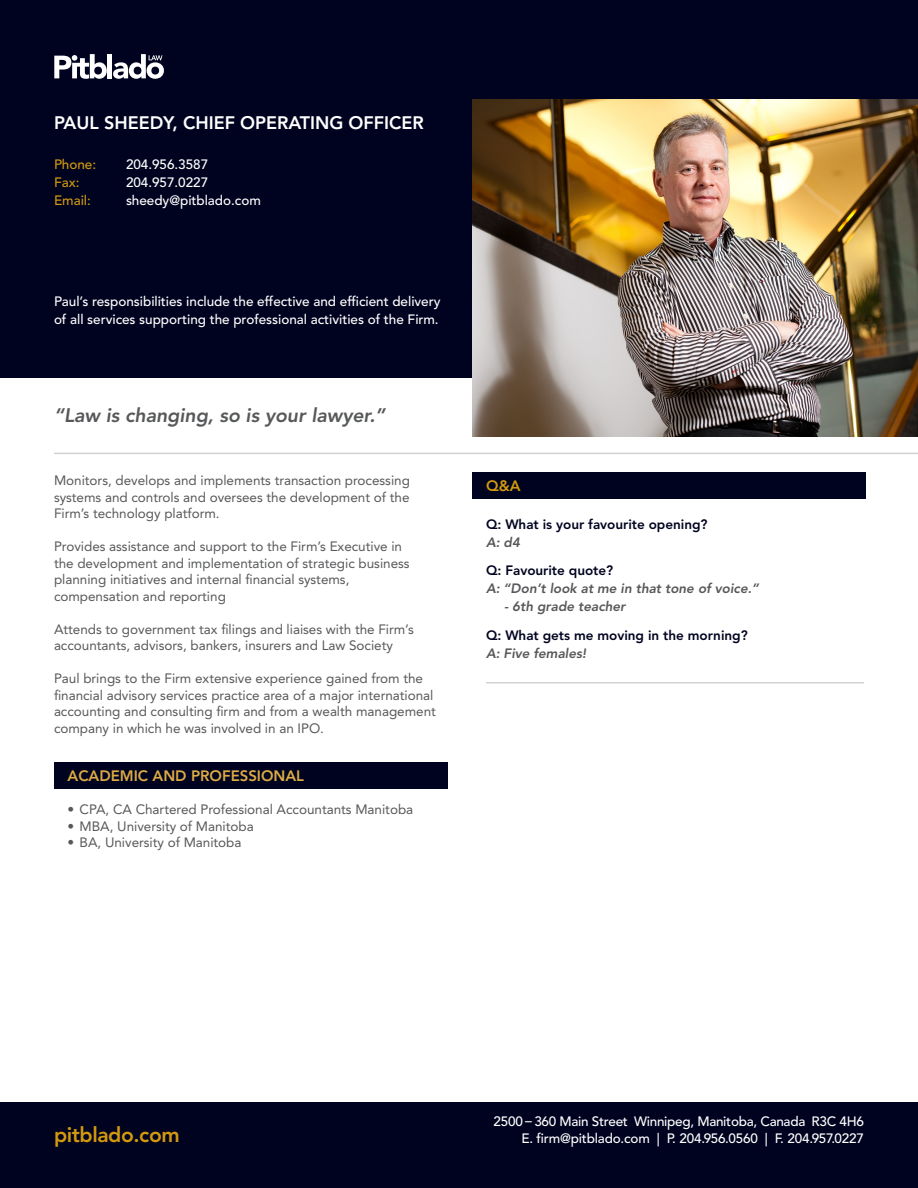
<style>
.page{position:relative;width:918px;height:1188px;background:#fff}
.page>*{position:absolute;margin:0;border:0;box-sizing:border-box;transform-origin:0 0}
.t1{font:800 21px "Avenir LT Std";letter-spacing:-.02em;color:#d3990e}
.t2{font:italic 800 19.5px "Avenir LT Std";color:#57585a}
.t3{font:800 18px "Avenir LT Std";color:#fff}
.t4{font:800 15px "Avenir LT Std";color:#dcab44}
.t5{font:800 15px "Avenir LT Std";color:#d3990e}
.t6{font:13.5px/16.5px "Avenir LT Std";color:#57585a}
.t7{font:500 13.5px/18px "Avenir LT Std";color:#fff}
.t8{font:800 13.5px "Avenir LT Std";color:#000320}
.t9{font:italic 800 13.5px "Avenir LT Std";color:#57585a}
.t10{font:500 13.5px "Avenir LT Std";letter-spacing:-.02em;color:#fff}
.t11{font:500 13.5px "Avenir LT Std";color:#d3990e}
</style>
<div class="page">
<div style="left:0;top:0;width:918px;height:378px;background:#000320"></div>
<hr style="left:54px;top:453px;width:864px;height:1px;background:#d1d2d4">
<hr style="left:108px;top:54px;width:4px;height:24px;background:#fff">
<svg style="left:113px;top:54px;width:51px;height:25px"></svg>
<svg style="left:54px;top:54px;width:53px;height:25px"></svg>
<div style="left:0;top:1103px;width:918px;height:85px;background:#000320"></div>
<div style="left:472px;top:472px;width:394px;height:27px;background:#000320"></div>
<div style="left:54px;top:762px;width:393px;height:27px;background:#000320"></div>
<img style="left:472px;top:99px;width:446px;height:338px">
<hr style="left:486px;top:682px;width:378px;height:2px;background:#d1d2d4">
<p class="t3" style="left:54px;top:112px;width:371px">PAUL SHEEDY, CHIEF OPERATING OFFICER</p>
<p class="t11" style="left:54px;top:156px;width:44px">Phone:</p>
<p class="t7" style="left:126px;top:156px;width:84px">204.956.3587</p>
<p class="t11" style="left:54px;top:174px;width:27px">Fax:</p>
<p class="t7" style="left:126px;top:174px;width:84px">204.957.0227</p>
<p class="t11" style="left:54px;top:192px;width:38px">Email:</p>
<p class="t7" style="left:126px;top:192px;width:136px">sheedy@pitblado.com</p>
<p class="t7" style="left:54px;top:293px;width:388px">Paul’s responsibilities include the effective and efficient delivery of all services supporting the professional activities of the Firm.</p>
<p class="t2" style="left:54px;top:403px;width:333px">“Law is changing, so is your lawyer.”</p>
<p class="t6" style="left:54px;top:473px;width:357px;text-align:justify">Monitors, develops and implements transaction processing systems and controls and oversees the development of the Firm’s technology platform.</p>
<p class="t6" style="left:54px;top:539px;width:357px">Provides assistance and support to the Firm’s Executive in the development and implementation of strategic business planning initiatives and internal financial systems, compensation and reporting</p>
<p class="t6" style="left:54px;top:621px;width:361px">Attends to government tax filings and liaises with the Firm’s accountants, advisors, bankers, insurers and Law Society</p>
<p class="t6" style="left:54px;top:671px;width:383px">Paul brings to the Firm extensive experience gained from the financial advisory services practice area of a major international accounting and consulting firm and from a wealth management company in which he was involved in an IPO.</p>
<p class="t4" style="left:68px;top:767px;width:238px">ACADEMIC AND PROFESSIONAL</p>
<p class="t6" style="left:68px;top:801px;width:347px">• CPA, CA Chartered Professional Accountants Manitoba</p>
<p class="t6" style="left:68px;top:818px;width:188px">• MBA, University of Manitoba</p>
<p class="t6" style="left:68px;top:834px;width:175px">• BA, University of Manitoba</p>
<p class="t5" style="left:486px;top:477px;width:36px">Q&amp;A</p>
<p class="t8" style="left:486px;top:516px;width:223px">Q: What is your favourite opening?</p>
<p class="t9" style="left:486px;top:534px;width:36px">A: d4</p>
<p class="t8" style="left:486px;top:563px;width:129px">Q: Favourite quote?</p>
<p class="t9" style="left:486px;top:581px;width:274px">A: “Don’t look at me in that tone of voice.”</p>
<p class="t9" style="left:504px;top:599px;width:123px">- 6th grade teacher</p>
<p class="t8" style="left:486px;top:627px;width:263px">Q: What gets me moving in the morning?</p>
<p class="t9" style="left:486px;top:645px;width:102px">A: Five females!</p>
<p class="t10" style="left:494px;top:1114px;width:372px">2500 – 360 Main Street Winnipeg, Manitoba, Canada R3C 4H6</p>
<p class="t1" style="left:54px;top:1122px;width:127px">pitblado.com</p>
<p class="t7" style="left:521px;top:1130px;width:344px">E. firm@pitblado.com | P. 204.956.0560 | F. 204.957.0227</p>
</div>
